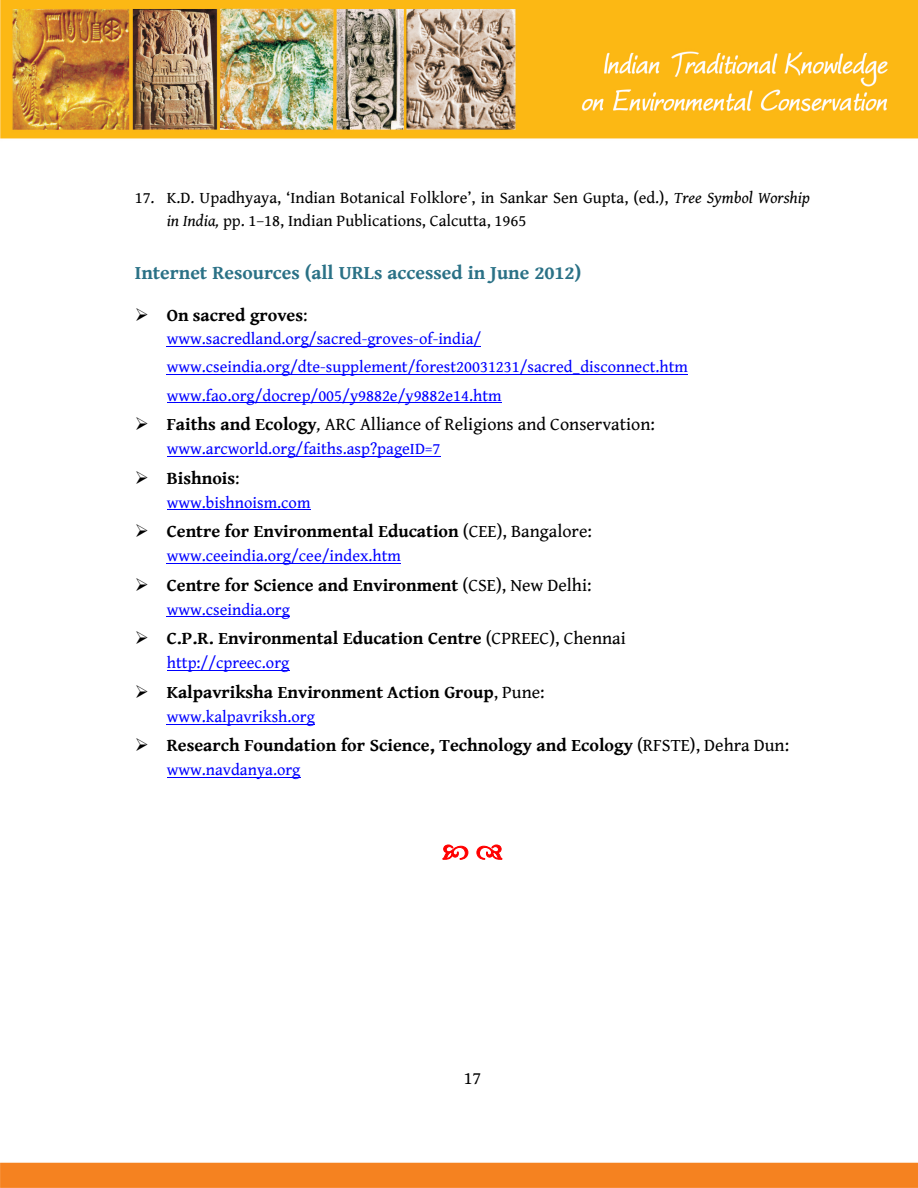
<style>
.page{position:relative;width:918px;height:1188px;background:#fff}
.page>*{position:absolute;margin:0;border:0;box-sizing:border-box;transform-origin:0 0}
.t1{font:700 19.5px "Gentium Book Basic";color:#2a7186}
.t2{font:700 18px "Gentium Book Basic";color:#000}
.t3{font:18px "Gentium Book Basic";color:#000}
.t4{font:16.5px/28.2px "Gentium Book Basic";color:#00f}
.t5{font:16.5px/22.8px "Gentium Book Basic";color:#000}
.s1{font-style:italic}
.s2{font-weight:400}
.s3{font-weight:700}
</style>
<div class="page">
<img style="left:0;top:0;width:918px;height:1188px">
<hr style="left:167px;top:346px;width:314px;height:1px;background:#00f">
<hr style="left:167px;top:374px;width:521px;height:1px;background:#00f">
<hr style="left:167px;top:402px;width:335px;height:1px;background:#00f">
<hr style="left:167px;top:456px;width:273px;height:1px;background:#00f">
<hr style="left:167px;top:510px;width:143px;height:1px;background:#00f">
<hr style="left:167px;top:563px;width:234px;height:1px;background:#00f">
<hr style="left:167px;top:617px;width:123px;height:1px;background:#00f">
<hr style="left:167px;top:670px;width:122px;height:1px;background:#00f">
<hr style="left:167px;top:724px;width:148px;height:1px;background:#00f">
<hr style="left:167px;top:777px;width:133px;height:1px;background:#00f">
<div style="left:442px;top:835px;width:61px;height:30px;background:#fff"></div>
<svg style="left:136px;top:307px;width:12px;height:14px"></svg>
<svg style="left:136px;top:417px;width:12px;height:13px"></svg>
<svg style="left:136px;top:471px;width:12px;height:13px"></svg>
<svg style="left:136px;top:524px;width:12px;height:13px"></svg>
<svg style="left:136px;top:578px;width:12px;height:13px"></svg>
<svg style="left:136px;top:631px;width:12px;height:13px"></svg>
<svg style="left:136px;top:685px;width:12px;height:13px"></svg>
<svg style="left:136px;top:738px;width:12px;height:13px"></svg>
<p class="t5" style="left:167px;top:187px;width:645px;text-indent:-32px">17. K.D. Upadhyaya, ‘Indian Botanical Folklore’, in Sankar Sen Gupta, (ed.), <span class="s1">Tree Symbol Worship in India,</span> pp. 1–18, Indian Publications, Calcutta, 1965</p>
<p class="t1" style="left:135px;top:262px;width:448px">Internet Resources (all URLs accessed in June 2012)</p>
<p class="t2" style="left:167px;top:305px;width:142px">On sacred groves<span class="s2">:</span></p>
<p class="t4" style="left:167px;top:325px;width:523px">www.sacredland.org/sacred-groves-of-india/ www.cseindia.org/dte-supplement/forest20031231/sacred_disconnect.htm www.fao.org/docrep/005/y9882e/y9882e14.htm</p>
<p class="t3" style="left:167px;top:415px;width:490px"><span class="s3">Faiths and Ecology</span><span class="s1">,</span> ARC Alliance of Religions and Conservation:</p>
<p class="t4" style="left:167px;top:435px;width:275px">www.arcworld.org/faiths.asp?pageID=7</p>
<p class="t2" style="left:167px;top:468px;width:74px">Bishnois<span class="s2">:</span></p>
<p class="t4" style="left:167px;top:489px;width:145px">www.bishnoism.com</p>
<p class="t2" style="left:167px;top:522px;width:427px">Centre for Environmental Education <span class="s2">(CEE), Bangalore:</span></p>
<p class="t4" style="left:167px;top:542px;width:236px">www.ceeindia.org/cee/index.htm</p>
<p class="t2" style="left:167px;top:575px;width:426px">Centre for Science and Environment <span class="s2">(CSE), New Delhi:</span></p>
<p class="t4" style="left:167px;top:596px;width:125px">www.cseindia.org</p>
<p class="t2" style="left:167px;top:629px;width:461px">C.P.R. Environmental Education Centre <span class="s2">(CPREEC), Chennai</span></p>
<p class="t4" style="left:167px;top:649px;width:124px">http://cpreec.org</p>
<p class="t2" style="left:167px;top:682px;width:379px">Kalpavriksha Environment Action Group<span class="s2">, Pune:</span></p>
<p class="t4" style="left:167px;top:703px;width:150px">www.kalpavriksh.org</p>
<p class="t2" style="left:167px;top:736px;width:624px">Research Foundation for Science, Technology and Ecology <span class="s2">(RFSTE), Dehra Dun:</span></p>
<p class="t4" style="left:167px;top:756px;width:135px">www.navdanya.org</p>
<p class="t3" style="left:464px;top:1068px;width:19px">17</p>
</div>
